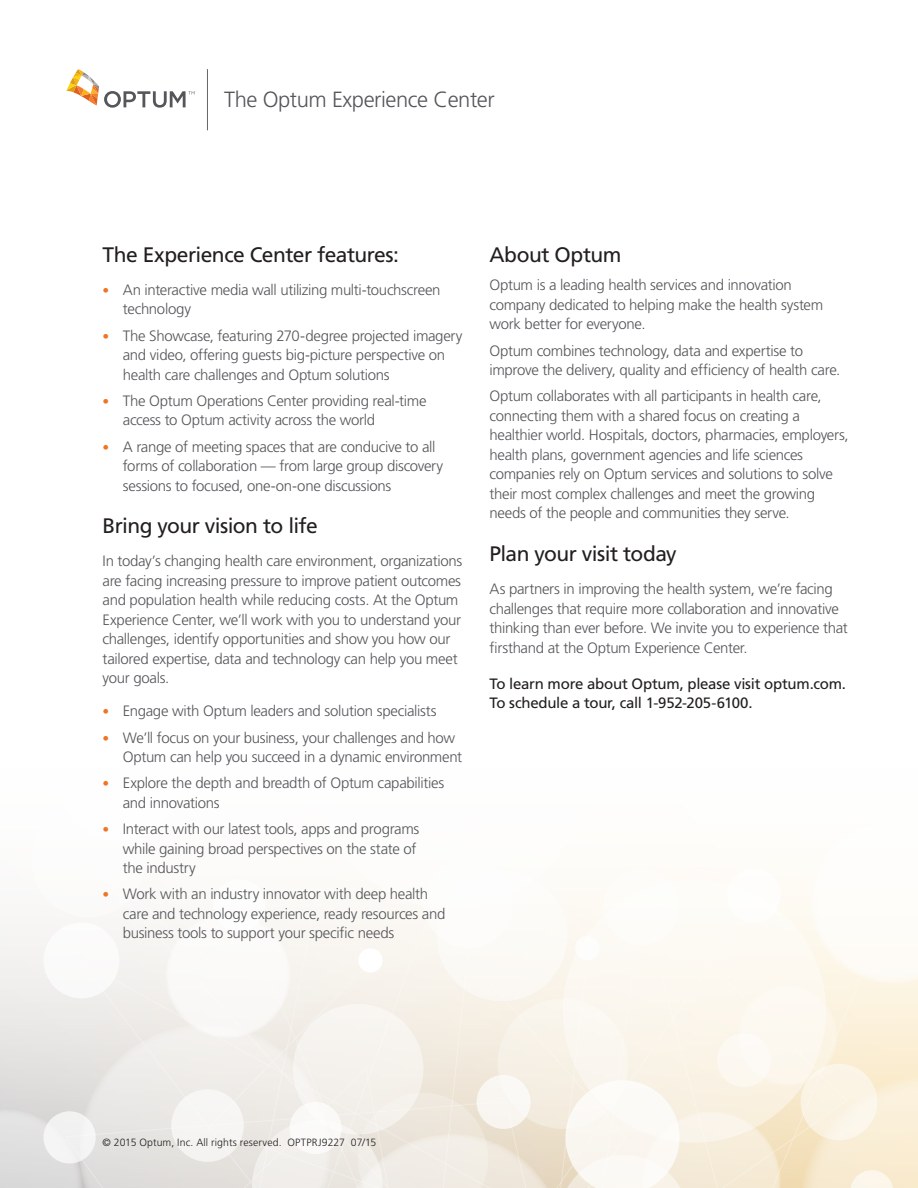
<style>
.page{position:relative;width:918px;height:1188px;background:#fff}
.page>*{position:absolute;margin:0;border:0;box-sizing:border-box;transform-origin:0 0}
.t1{font:300 22.05px "Frutiger LT Std";letter-spacing:-.02em;color:#55565a}
.t2{font:21px "Frutiger LT Std";letter-spacing:-.025em;color:#231f20}
.t3{font:300 15px/19.5px "Frutiger LT Std";letter-spacing:-.02em;color:#55565a}
.t4{font:15px/19.5px "Frutiger LT Std";letter-spacing:-.015em;color:#231f20}
.t5{font:300 10.5px "Frutiger LT Std";letter-spacing:.01em;color:#231f20}
.s1{font-size:13.5px;color:#f07523}
</style>
<div class="page">
<div style="left:0;top:925px;width:64px;height:99px;background:#f0efee"></div>
<svg style="left:64px;top:890px;width:854px;height:298px"></svg>
<div style="left:293px;top:1004px;width:130px;height:131px;background:#f8f5f2;border-radius:50%"></div>
<div style="left:498px;top:998px;width:130px;height:131px;background:#f9f4ec;border-radius:50%"></div>
<div style="left:437px;top:871px;width:130px;height:130px;background:#fcfaf5;border-radius:50%"></div>
<div style="left:423px;top:859px;width:90px;height:89px;background:#fff;border-radius:50%"></div>
<div style="left:358px;top:948px;width:25px;height:25px;background:#fff;border-radius:50%"></div>
<div style="left:575px;top:936px;width:25px;height:24px;background:#fff;border-radius:50%"></div>
<div style="left:166px;top:913px;width:124px;height:125px;background:#fafaf8;border-radius:50%"></div>
<div style="left:563px;top:879px;width:263px;height:264px;background:#fcf9f2;border-radius:50%"></div>
<div style="left:727px;top:869px;width:54px;height:53px;background:#fff;border-radius:50%"></div>
<div style="left:43px;top:922px;width:76px;height:76px;background:#fff;border-radius:50%"></div>
<div style="left:801px;top:1064px;width:76px;height:76px;background:#fbf4e7;border-radius:50%"></div>
<div style="left:603px;top:869px;width:77px;height:76px;background:#fff;border-radius:50%"></div>
<div style="left:31px;top:803px;width:114px;height:114px;background:#fff;border-radius:50%"></div>
<div style="left:213px;top:879px;width:52px;height:52px;background:#fff;border-radius:50%"></div>
<svg style="left:0;top:1024px;width:781px;height:164px"></svg>
<svg style="left:810px;top:890px;width:108px;height:94px"></svg>
<div style="left:320px;top:646px;width:263px;height:263px;background:#fff;border-radius:50%"></div>
<svg style="left:800px;top:1076px;width:118px;height:112px"></svg>
<svg style="left:66px;top:69px;width:129px;height:39px"></svg>
<hr style="left:207px;top:69px;width:1px;height:61px;background:#646569">
<h1 class="t1" style="left:224px;top:87px;width:272px">The Optum Experience Center</h1>
<h2 class="t2" style="left:103px;top:242px;width:298px">The Experience Center features:</h2>
<p class="t3" style="left:123px;top:280px;width:319px;text-indent:-20px"><span class="s1">•</span> An interactive media wall utilizing multi-touchscreen technology</p>
<p class="t3" style="left:123px;top:326px;width:341px;text-indent:-20px"><span class="s1">•</span> The Showcase, featuring 270-degree projected imagery and video, offering guests big-picture perspective on health care challenges and Optum solutions</p>
<p class="t3" style="left:123px;top:391px;width:305px;text-indent:-20px"><span class="s1">•</span> The Optum Operations Center providing real-time access to Optum activity across the world</p>
<p class="t3" style="left:123px;top:437px;width:322px;text-indent:-20px"><span class="s1">•</span> A range of meeting spaces that are conducive to all forms of collaboration — from large group discovery sessions to focused, one-on-one discussions</p>
<h2 class="t2" style="left:103px;top:514px;width:217px">Bring your vision to life</h2>
<p class="t3" style="left:103px;top:552px;width:361px">In today’s changing health care environment, organizations are facing increasing pressure to improve patient outcomes and population health while reducing costs. At the Optum Experience Center, we’ll work with you to understand your challenges, identify opportunities and show you how our tailored expertise, data and technology can help you meet your goals.</p>
<p class="t3" style="left:103px;top:702px;width:335px"><span class="s1">•</span> Engage with Optum leaders and solution specialists</p>
<p class="t3" style="left:123px;top:728px;width:341px;text-indent:-20px"><span class="s1">•</span> We’ll focus on your business, your challenges and how<br>Optum can help you succeed in a dynamic environment</p>
<p class="t3" style="left:123px;top:774px;width:323px;text-indent:-20px"><span class="s1">•</span> Explore the depth and breadth of Optum capabilities and innovations</p>
<p class="t3" style="left:123px;top:820px;width:298px;text-indent:-20px"><span class="s1">•</span> Interact with our latest tools, apps and programs while gaining broad perspectives on the state of the industry</p>
<p class="t3" style="left:123px;top:885px;width:324px;text-indent:-20px"><span class="s1">•</span> Work with an industry innovator with deep health care and technology experience, ready resources and business tools to support your specific needs</p>
<h2 class="t2" style="left:490px;top:242px;width:133px">About Optum</h2>
<p class="t3" style="left:490px;top:276px;width:335px">Optum is a leading health services and innovation company dedicated to helping make the health system work better for everyone.</p>
<p class="t3" style="left:490px;top:341px;width:352px">Optum combines technology, data and expertise to improve the delivery, quality and efficiency of health care.</p>
<p class="t3" style="left:490px;top:387px;width:361px">Optum collaborates with all participants in health care, connecting them with a shared focus on creating a healthier world. Hospitals, doctors, pharmacies, employers, health plans, government agencies and life sciences companies rely on Optum services and solutions to solve their most complex challenges and meet the growing needs of the people and communities they serve.</p>
<h2 class="t2" style="left:490px;top:542px;width:189px">Plan your visit today</h2>
<p class="t3" style="left:490px;top:580px;width:360px">As partners in improving the health system, we’re facing challenges that require more collaboration and innovative thinking than ever before. We invite you to experience that firsthand at the Optum Experience Center.</p>
<p class="t4" style="left:490px;top:674px;width:358px">To learn more about Optum, please visit optum.com.<br>To schedule a tour, call 1-952-205-6100.</p>
<p class="t5" style="left:103px;top:1137px;width:275px">© 2015 Optum, Inc. All rights reserved. OPTPRJ9227 07/15</p>
</div>
